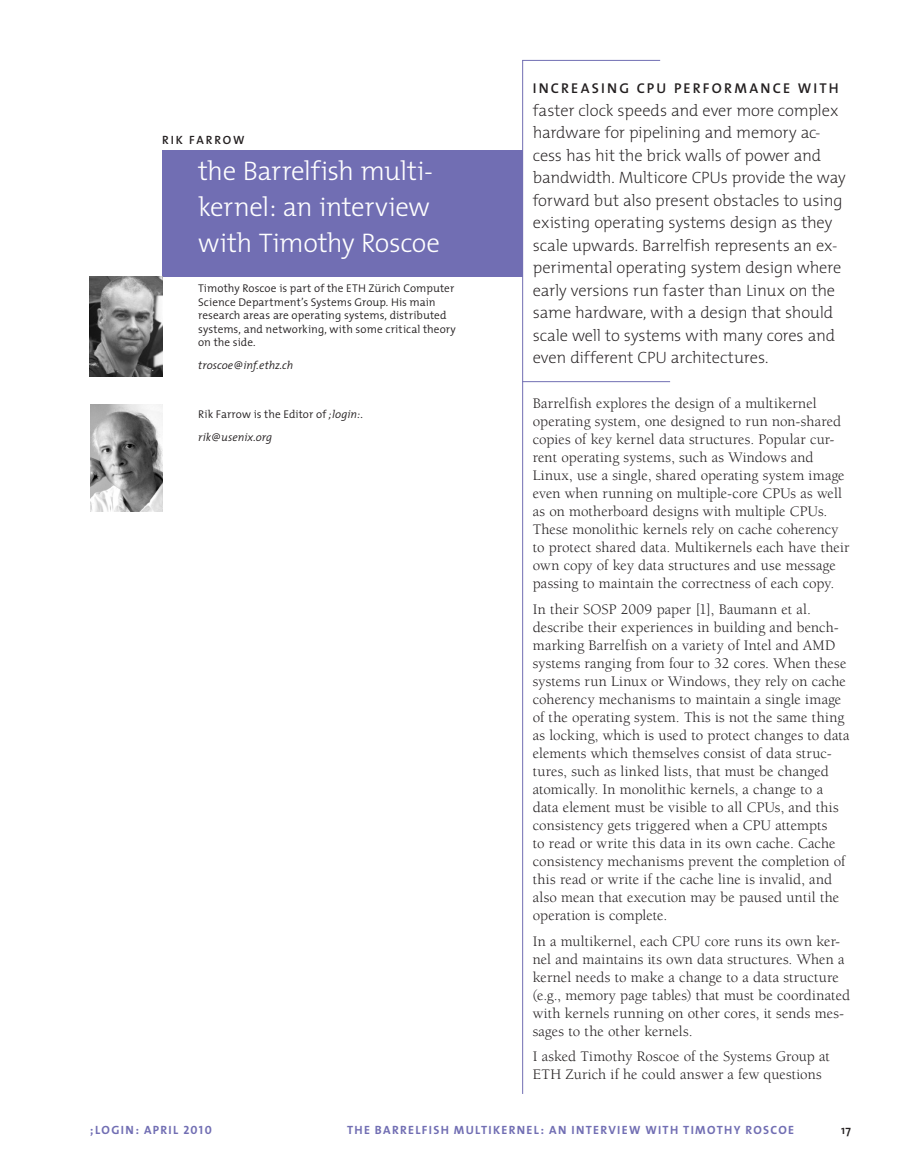
<style>
.page{position:relative;width:905px;height:1175px;background:#fff}
.page>*{position:absolute;margin:0;border:0;box-sizing:border-box;transform-origin:0 0}
._0a_Title_Small{font:300 27px/36px "The Mix";letter-spacing:-.02em;color:#fff}
._2a_Body_OpenPara{font:200 16.5px/22.5px "The Mix";letter-spacing:-.015em;color:#231f20}
._2_Body_2b{font:15px/18px "Berkeley";letter-spacing:.005em;color:#231f20}
._2a_Body_OpenPara-2{font:600 14.25px "The Mix";letter-spacing:.15em;color:#231f20}
.Recto{font:12px "The Mix Bold Caps";letter-spacing:.11em;color:#716eb3}
._4_Author{font:12px "The Mix Semi Bold Caps";letter-spacing:.155em;color:#231f20}
.Recto-2{font:600 12px "The Mix";color:#231f20}
._4a_author_bio{font:300 11.25px/13.5px "The Mix";letter-spacing:.005em;color:#231f20}
._4b_Auth____or_email{font:italic 300 11.25px "The Mix";color:#231f20}
.s1{font-style:italic}
</style>
<div class="page">
<div style="left:162px;top:150px;width:360px;height:126px;background:#716eb3"></div>
<hr style="left:522px;top:60px;width:138px;height:1px;background:#716eb3">
<hr style="left:522px;top:60px;width:1px;height:1034px;background:#716eb3">
<hr style="left:522px;top:381px;width:148px;height:1px;background:#716eb3">
<img style="left:89px;top:277px;width:74px;height:99px">
<img style="left:90px;top:404px;width:72px;height:107px">
<p class="_4_Author" style="left:162px;top:130px;width:84px">RIK FARROW</p>
<p class="_0a_Title_Small" style="left:198px;top:152px;width:243px">the Barrelfish multi&shy;kernel: an interview with Timothy Roscoe</p>
<p class="_4a_author_bio" style="left:198px;top:281px;width:259px">Timothy Roscoe is part of the ETH Zürich Computer Science Department’s Systems Group. His main research areas are operating systems, distributed systems, and networking, with some critical theory on the side.</p>
<p class="_4b_Auth____or_email" style="left:198px;top:356px;width:97px">troscoe@inf.ethz.ch</p>
<p class="_4a_author_bio" style="left:198px;top:407px;width:166px">Rik Farrow is the Editor of <span class="s1">;login:</span>.</p>
<p class="_4b_Auth____or_email" style="left:198px;top:428px;width:75px">rik@usenix.org</p>
<p class="_2a_Body_OpenPara-2" style="left:532px;top:76px;width:307px">INCREASING CPU PERFORMANCE WITH</p>
<p class="_2a_Body_OpenPara" style="left:532px;top:98px;width:314px">faster clock speeds and ever more complex hardware for pipelining and memory ac&shy;cess has hit the brick walls of power and bandwidth. Multicore CPUs provide the way forward but also present obstacles to using existing operating systems design as they scale upwards. Barrelfish represents an ex&shy;perimental operating system design where early versions run faster than Linux on the same hardware, with a design that should scale well to systems with many cores and even different CPU architectures.</p>
<p class="_2_Body_2b" style="left:532px;top:395px;width:318px">Barrelfish explores the design of a multikernel operating system, one designed to run non-shared copies of key kernel data structures. Popular cur&shy;rent operating systems, such as Windows and Linux, use a single, shared operating system image even when running on multiple-core CPUs as well as on motherboard designs with multiple CPUs.<br>These monolithic kernels rely on cache coherency to protect shared data. Multikernels each have their own copy of key data structures and use message passing to maintain the correctness of each copy.</p>
<p class="_2_Body_2b" style="left:532px;top:600px;width:318px">In their SOSP 2009 paper [1], Baumann et al. describe their experiences in building and bench&shy;marking Barrelfish on a variety of Intel and AMD systems ranging from four to 32 cores. When these systems run Linux or Windows, they rely on cache coherency mechanisms to maintain a single image of the operating system. This is not the same thing as locking, which is used to protect changes to data elements which themselves consist of data struc&shy;tures, such as linked lists, that must be changed atomically. In monolithic kernels, a change to a data element must be visible to all CPUs, and this consistency gets triggered when a CPU attempts<br>to read or write this data in its own cache. Cache consistency mechanisms prevent the completion of this read or write if the cache line is invalid, and also mean that execution may be paused until the operation is complete.</p>
<p class="_2_Body_2b" style="left:532px;top:932px;width:319px">In a multikernel, each CPU core runs its own ker&shy;nel and maintains its own data structures. When a kernel needs to make a change to a data structure (e.g., memory page tables) that must be coordinated with kernels running on other cores, it sends mes&shy;sages to the other kernels.</p>
<p class="_2_Body_2b" style="left:532px;top:1047px;width:299px">I asked Timothy Roscoe of the Systems Group at<br>ETH Zurich if he could answer a few questions</p>
<p class="Recto" style="left:90px;top:1120px;width:123px">;LOGIN: APRIL 2010</p>
<p class="Recto" style="left:347px;top:1120px;width:448px">THE BARRELFISH MULTIKERNEL: AN INTERVIEW WITH TIMOTHY ROSCOE</p>
<p class="Recto-2" style="left:841px;top:1120px;width:11px">17</p>
</div>
